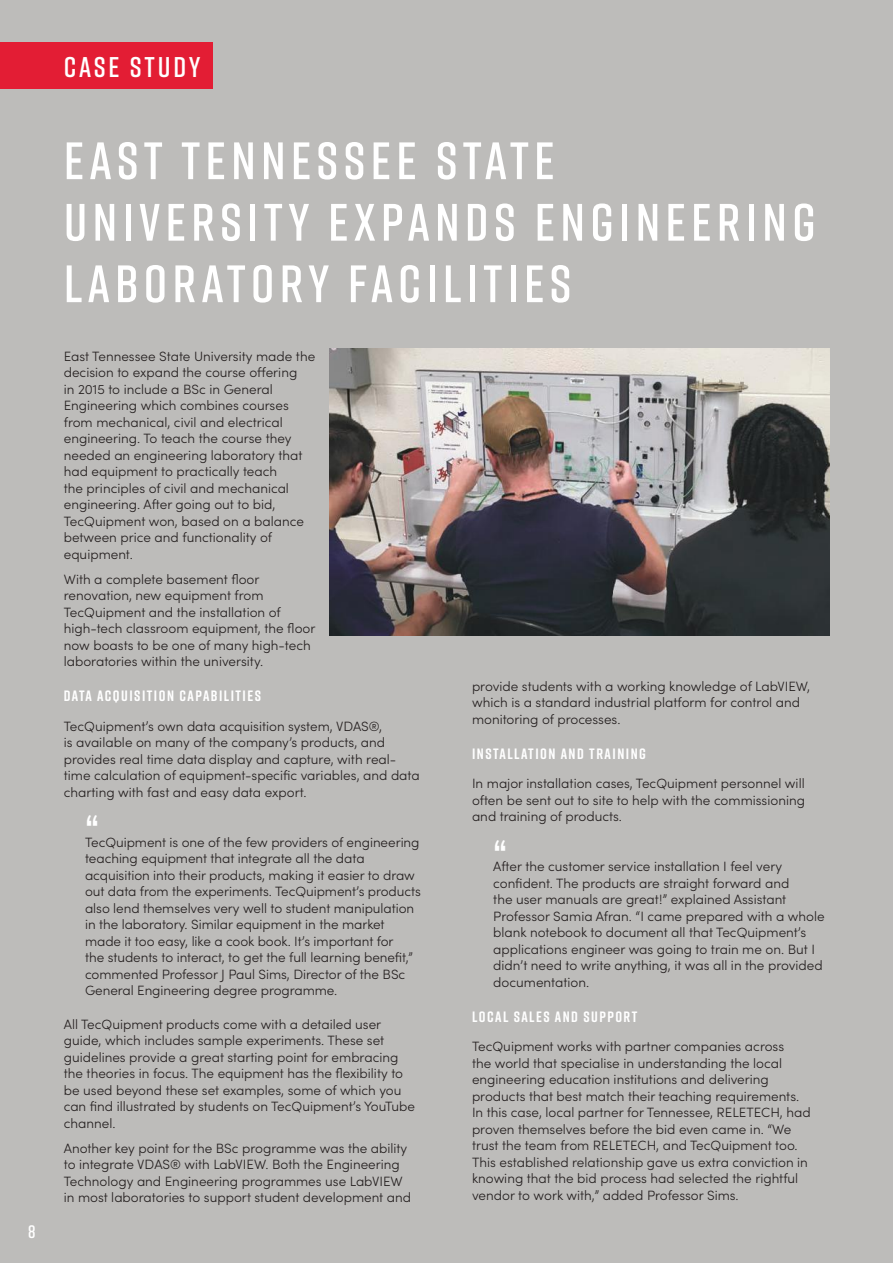
<style>
.page{position:relative;width:893px;height:1263px;background:#fff}
.page>*{position:absolute;margin:0;border:0;box-sizing:border-box;transform-origin:0 0}
.t1{font:600 52.5px/61.5px "Rift";letter-spacing:.1em;color:#fff}
.t2{font:600 45px "Rift";color:#fff}
.t3{font:600 28.5px "Rift";letter-spacing:.095em;color:#fff}
.t4{font:600 18px "Rift";color:#fff}
.t5{font:700 15px "Rift";letter-spacing:.1em;color:#fff}
.t6{font:300 13.5px/16.5px "Sofia Pro";color:#241f1f}
</style>
<div class="page">
<div style="left:0;top:0;width:892px;height:1263px;background:#bdbcba"></div>
<div style="left:0;top:43px;width:213px;height:46px;background:#e31d34"></div>
<img style="left:330px;top:349px;width:499px;height:287px">
<h3 class="t4" style="left:28px;top:1219px;width:9px">8</h3>
<h3 class="t3" style="left:64px;top:47px;width:138px">CASE STUDY</h3>
<h1 class="t1" style="left:64px;top:129px;width:753px">EAST TENNESSEE STATE<br>UNIVERSITY EXPANDS ENGINEERING<br>LABORATORY FACILITIES</h1>
<p class="t6" style="left:64px;top:347px;width:253px">East Tennessee State University made the decision to expand the course offering<br>in 2015 to include a BSc in General Engineering which combines courses from mechanical, civil and electrical engineering. To teach the course they needed an engineering laboratory that had equipment to practically teach<br>the principles of civil and mechanical engineering. After going out to bid, TecQuipment won, based on a balance between price and functionality of equipment.</p>
<p class="t6" style="left:64px;top:570px;width:253px">With a complete basement floor renovation, new equipment from TecQuipment and the installation of high-tech classroom equipment, the floor now boasts to be one of many high-tech laboratories within the university.</p>
<p class="t5" style="left:64px;top:685px;width:199px">DATA ACQUISITION CAPABILITIES</p>
<p class="t6" style="left:64px;top:717px;width:358px">TecQuipment’s own data acquisition system, VDAS®,<br>is available on many of the company’s products, and provides real time data display and capture, with real&shy;time calculation of equipment-specific variables, and data charting with fast and easy data export.</p>
<h2 class="t2" style="left:85px;top:799px;width:16px">“</h2>
<p class="t6" style="left:85px;top:833px;width:337px">TecQuipment is one of the few providers of engineering teaching equipment that integrate all the data acquisition into their products, making it easier to draw out data from the experiments. TecQuipment’s products also lend themselves very well to student manipulation in the laboratory. Similar equipment in the market made it too easy, like a cook book. It’s important for<br>the students to interact, to get the full learning benefit,” commented Professor J Paul Sims, Director of the BSc General Engineering degree programme.</p>
<p class="t6" style="left:64px;top:1015px;width:353px">All TecQuipment products come with a detailed user guide, which includes sample experiments. These set guidelines provide a great starting point for embracing the theories in focus. The equipment has the flexibility to be used beyond these set examples, some of which you can find illustrated by students on TecQuipment’s YouTube channel.</p>
<p class="t6" style="left:64px;top:1139px;width:349px">Another key point for the BSc programme was the ability to integrate VDAS® with LabVIEW. Both the Engineering Technology and Engineering programmes use LabVIEW in most laboratories to support student development and</p>
<p class="t6" style="left:472px;top:677px;width:340px">provide students with a working knowledge of LabVIEW, which is a standard industrial platform for control and monitoring of processes.</p>
<p class="t5" style="left:472px;top:743px;width:176px">INSTALLATION AND TRAINING</p>
<p class="t6" style="left:472px;top:774px;width:334px;text-align:justify">In major installation cases, TecQuipment personnel will often be sent out to site to help with the commissioning and training of products.</p>
<h2 class="t2" style="left:493px;top:824px;width:16px">“</h2>
<p class="t6" style="left:493px;top:857px;width:333px">After the customer service installation I feel very confident. The products are straight forward and<br>the user manuals are great!” explained Assistant Professor Samia Afran. “I came prepared with a whole blank notebook to document all that TecQuipment’s applications engineer was going to train me on. But I didn’t need to write anything, it was all in the provided documentation.</p>
<p class="t5" style="left:472px;top:1006px;width:167px">LOCAL SALES AND SUPPORT</p>
<p class="t6" style="left:472px;top:1037px;width:340px">TecQuipment works with partner companies across<br>the world that specialise in understanding the local engineering education institutions and delivering products that best match their teaching requirements.<br>In this case, local partner for Tennessee, RELETECH, had proven themselves before the bid even came in. “We trust the team from RELETECH, and TecQuipment too.<br>This established relationship gave us extra conviction in knowing that the bid process had selected the rightful vendor to work with,” added Professor Sims.</p>
</div>
